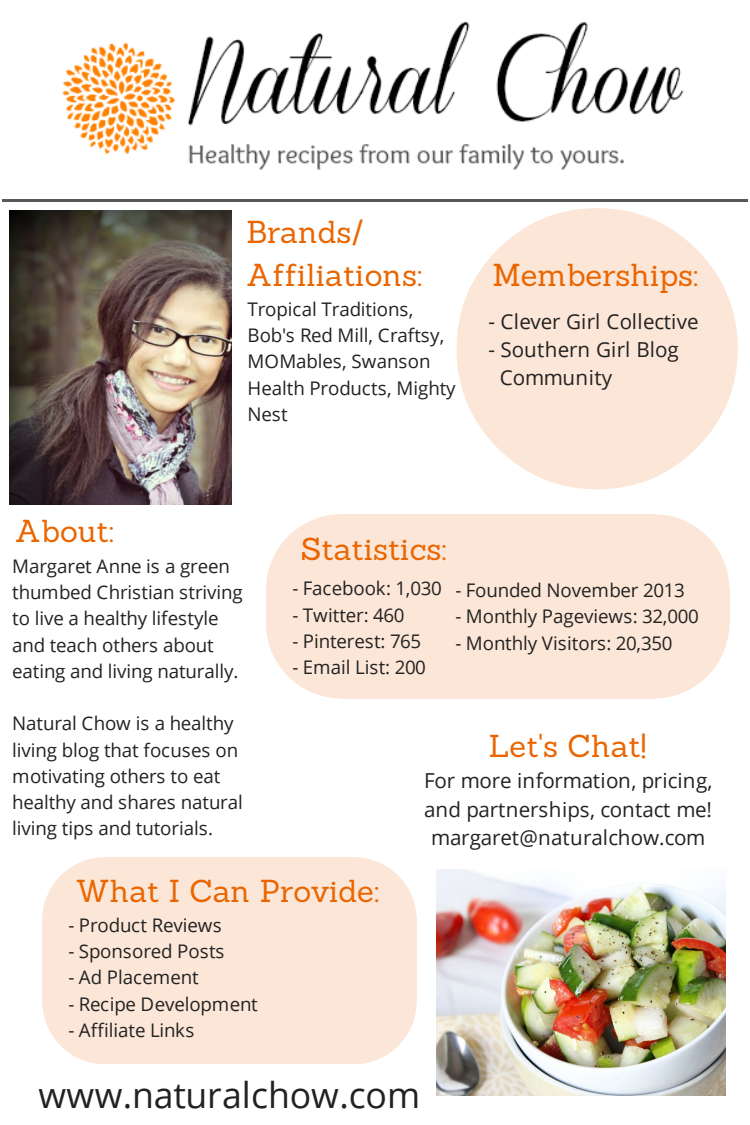
<style>
.page{position:relative;width:750px;height:1125px;background:#fff}
.page>*{position:absolute;margin:0;border:0;box-sizing:border-box;transform-origin:0 0}
.t1{font:35.62px "Open Sans";color:#222}
.t2{font:31px/43.1px "Sanchez";letter-spacing:.005em;color:#ea6500}
.t3{font:20.62px/28.1px "Open Sans";color:#222}
.t4{font:18.75px/26.2px "Open Sans";letter-spacing:-.005em;color:#222}
</style>
<div class="page">
<img style="left:62px;top:22px;width:622px;height:148px">
<hr style="left:2px;top:199px;width:746px;height:3px;background:#000">
<img style="left:9px;top:210px;width:223px;height:294px">
<svg style="left:457px;top:208px;width:281px;height:281px;fill:#fbe6d7"></svg>
<div style="left:340px;top:589px;width:315px;height:35px;background:#fbe6d7"></div>
<div style="left:266px;top:589px;width:75px;height:35px;background:#fbe6d7"></div>
<svg style="left:266px;top:624px;width:74px;height:75px"></svg>
<div style="left:340px;top:623px;width:315px;height:76px;background:#fbe6d7"></div>
<svg style="left:655px;top:624px;width:74px;height:75px"></svg>
<div style="left:654px;top:589px;width:75px;height:35px;background:#fbe6d7"></div>
<svg style="left:655px;top:514px;width:74px;height:75px"></svg>
<svg style="left:266px;top:514px;width:74px;height:75px"></svg>
<div style="left:340px;top:514px;width:315px;height:76px;background:#fbe6d7"></div>
<div style="left:104px;top:919px;width:251px;height:83px;background:#fbe6d7"></div>
<div style="left:42px;top:919px;width:63px;height:83px;background:#fbe6d7"></div>
<svg style="left:42px;top:1002px;width:62px;height:62px"></svg>
<div style="left:104px;top:1001px;width:251px;height:63px;background:#fbe6d7"></div>
<svg style="left:355px;top:1002px;width:62px;height:62px"></svg>
<div style="left:354px;top:919px;width:63px;height:83px;background:#fbe6d7"></div>
<svg style="left:355px;top:857px;width:62px;height:62px"></svg>
<svg style="left:42px;top:857px;width:62px;height:62px"></svg>
<div style="left:104px;top:857px;width:251px;height:63px;background:#fbe6d7"></div>
<img style="left:437px;top:869px;width:289px;height:227px">
<h2 class="t2" style="left:247px;top:210px;width:177px">Brands/<br>Affiliations:</h2>
<p class="t4" style="left:248px;top:296px;width:210px">Tropical Traditions,<br>Bob's Red Mill, Craftsy,<br>MOMables, Swanson<br>Health Products, Mighty<br>Nest</p>
<h2 class="t2" style="left:493px;top:253px;width:207px">Memberships:</h2>
<p class="t3" style="left:488px;top:307px;width:212px">- Clever Girl Collective</p>
<p class="t3" style="left:500px;top:335px;width:181px;text-indent:-11px">- Southern Girl Blog<br>Community</p>
<h2 class="t2" style="left:15px;top:509px;width:101px">About:</h2>
<p class="t4" style="left:12px;top:552px;width:232px">Margaret Anne is a green thumbed Christian striving to live a healthy lifestyle and teach others about eating and living naturally.</p>
<p class="t4" style="left:12px;top:710px;width:232px">Natural Chow is a healthy living blog that focuses on motivating others to eat healthy and shares natural living tips and tutorials.</p>
<h2 class="t2" style="left:301px;top:527px;width:147px">Statistics:</h2>
<p class="t4" style="left:292px;top:575px;width:151px">- Facebook: 1,030</p>
<p class="t4" style="left:292px;top:601px;width:113px">- Twitter: 460</p>
<p class="t4" style="left:292px;top:627px;width:130px">- Pinterest: 765</p>
<p class="t4" style="left:292px;top:654px;width:135px">- Email List: 200</p>
<p class="t4" style="left:456px;top:577px;width:231px">- Founded November 2013</p>
<p class="t4" style="left:456px;top:603px;width:245px">- Monthly Pageviews: 32,000</p>
<p class="t4" style="left:456px;top:629px;width:218px">- Monthly Visitors: 20,350</p>
<h2 class="t2" style="left:489px;top:724px;width:159px">Let's Chat!</h2>
<p class="t3" style="left:424px;top:766px;width:290px;text-align:center">For more information, pricing, and partnerships, contact me! margaret@naturalchow.com</p>
<h2 class="t2" style="left:76px;top:869px;width:305px">What I Can Provide:</h2>
<p class="t4" style="left:68px;top:911px;width:155px">- Product Reviews</p>
<p class="t4" style="left:68px;top:938px;width:158px">- Sponsored Posts</p>
<p class="t4" style="left:68px;top:964px;width:132px">- Ad Placement</p>
<p class="t4" style="left:68px;top:990px;width:191px">- Recipe Development</p>
<p class="t4" style="left:68px;top:1016px;width:128px">- Affiliate Links</p>
<h1 class="t1" style="left:38px;top:1070px;width:383px">www.naturalchow.com</h1>
</div>
